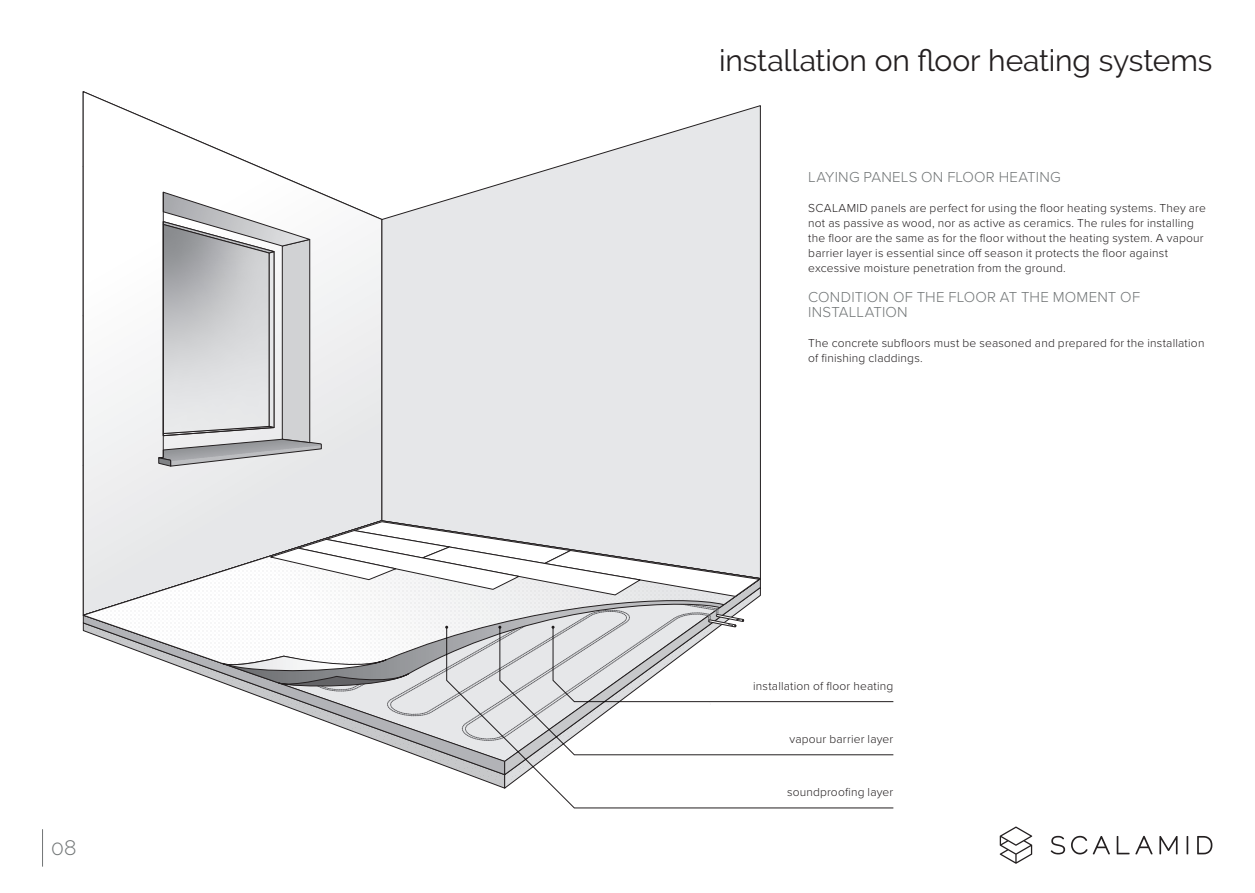
<style>
.page{position:relative;width:1255px;height:893px;background:#fff}
.page>*{position:absolute;margin:0;border:0;box-sizing:border-box;transform-origin:0 0}
.t1{font:30px "Raleway";letter-spacing:-.005em;color:#231f20}
.t2{font:300 21px "Raleway";color:#717576}
.t3{font:300 15px/15px "Proxima Nova";letter-spacing:.015em;color:#717576}
.t4{font:300 12px/15px "Proxima Nova";letter-spacing:.015em;color:#231f20}
</style>
<div class="page">
<hr style="left:42px;top:829px;width:1px;height:38px;background:#717576">
<svg style="left:999px;top:826px;width:213px;height:38px"></svg>
<svg style="left:380px;top:742px;width:66px;height:25px"></svg>
<svg style="left:281px;top:705px;width:165px;height:35px"></svg>
<svg style="left:446px;top:705px;width:447px;height:103px"></svg>
<svg style="left:83px;top:91px;width:810px;height:614px"></svg>
<h2 class="t2" style="left:51px;top:835px;width:27px">08</h2>
<h1 class="t1" style="left:719px;top:43px;width:495px">installation on floor heating systems</h1>
<p class="t3" style="left:808px;top:169px;width:254px">LAYING PANELS ON FLOOR HEATING</p>
<p class="t4" style="left:808px;top:200px;width:399px">SCALAMID panels are perfect for using the floor heating systems. They are not as passive as wood, nor as active as ceramics. The rules for installing the floor are the same as for the floor without the heating system. A vapour barrier layer is essential since off season it protects the floor against excessive moisture penetration from the ground.</p>
<p class="t3" style="left:808px;top:289px;width:333px">CONDITION OF THE FLOOR AT THE MOMENT OF<br>INSTALLATION</p>
<p class="t4" style="left:808px;top:335px;width:397px">The concrete subfloors must be seasoned and prepared for the installation of finishing claddings.</p>
<p class="t4" style="left:753px;top:678px;width:142px">installation of floor heating</p>
<p class="t4" style="left:789px;top:731px;width:105px">vapour barrier layer</p>
<p class="t4" style="left:787px;top:784px;width:108px">soundproofing layer</p>
</div>
